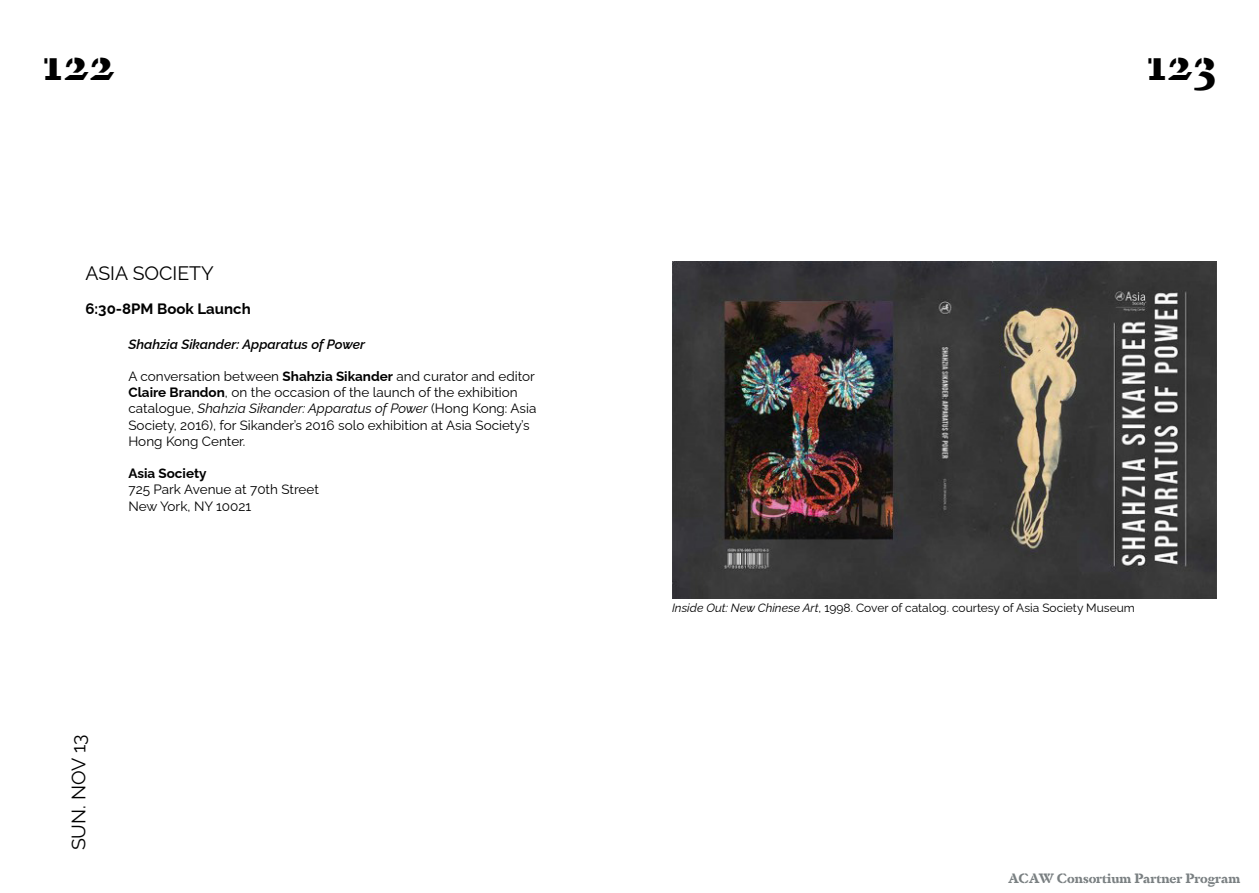
<style>
.page{position:relative;width:1259px;height:893px;background:#fff}
.page>*{position:absolute;margin:0;border:0;box-sizing:border-box;transform-origin:0 0}
.t1{font:700 46.5px "Dapifer Stencil";color:#000}
.t2{font:19.5px "Raleway";color:#000}
.t3{font:700 15px "Raleway";color:#000}
.t4{font:13.5px/16.2px "Raleway";color:#000}
.t5{font:italic 600 13.5px "Raleway";color:#000}
.t6{font:700 13.5px "Dapifer Stencil";color:#7a8082}
.t7{font:700 13.5px "Raleway";color:#000}
.t8{font:12px "Raleway";color:#000}
.s1{font-weight:700}
.s2{font-style:italic}
</style>
<div class="page">
<img style="left:672px;top:262px;width:544px;height:336px">
<h1 class="t1" style="left:43px;top:29px;width:74px">122</h1>
<h1 class="t1" style="left:1146px;top:29px;width:72px">123</h1>
<h2 class="t2" style="left:85px;top:258px;width:130px">ASIA SOCIETY</h2>
<p class="t3" style="left:85px;top:298px;width:167px">6:30-8PM Book Launch</p>
<p class="t5" style="left:128px;top:333px;width:238px">Shahzia Sikander: Apparatus of Power</p>
<p class="t4" style="left:128px;top:367px;width:409px">A conversation between <span class="s1">Shahzia Sikander</span> and curator and editor <span class="s1">Claire Brandon</span>, on the occasion of the launch of the exhibition catalogue, <span class="s2">Shahzia Sikander: Apparatus of Power</span> (Hong Kong: Asia Society, 2016), for Sikander’s 2016 solo exhibition at Asia Society’s Hong Kong Center.</p>
<p class="t7" style="left:128px;top:463px;width:80px">Asia Society</p>
<p class="t4" style="left:128px;top:480px;width:192px">725 Park Avenue at 70th Street<br>New York, NY 10021</p>
<h2 class="t2" style="left:63px;top:850px;width:117px;rotate:-90deg">SUN. NOV 13</h2>
<p class="t8" style="left:672px;top:599px;width:464px"><span class="s2">Inside Out: New Chinese Art</span>, 1998. Cover of catalog. courtesy of Asia Society Museum</p>
<p class="t6" style="left:1008px;top:868px;width:233px">ACAW Consortium Partner Program</p>
</div>
